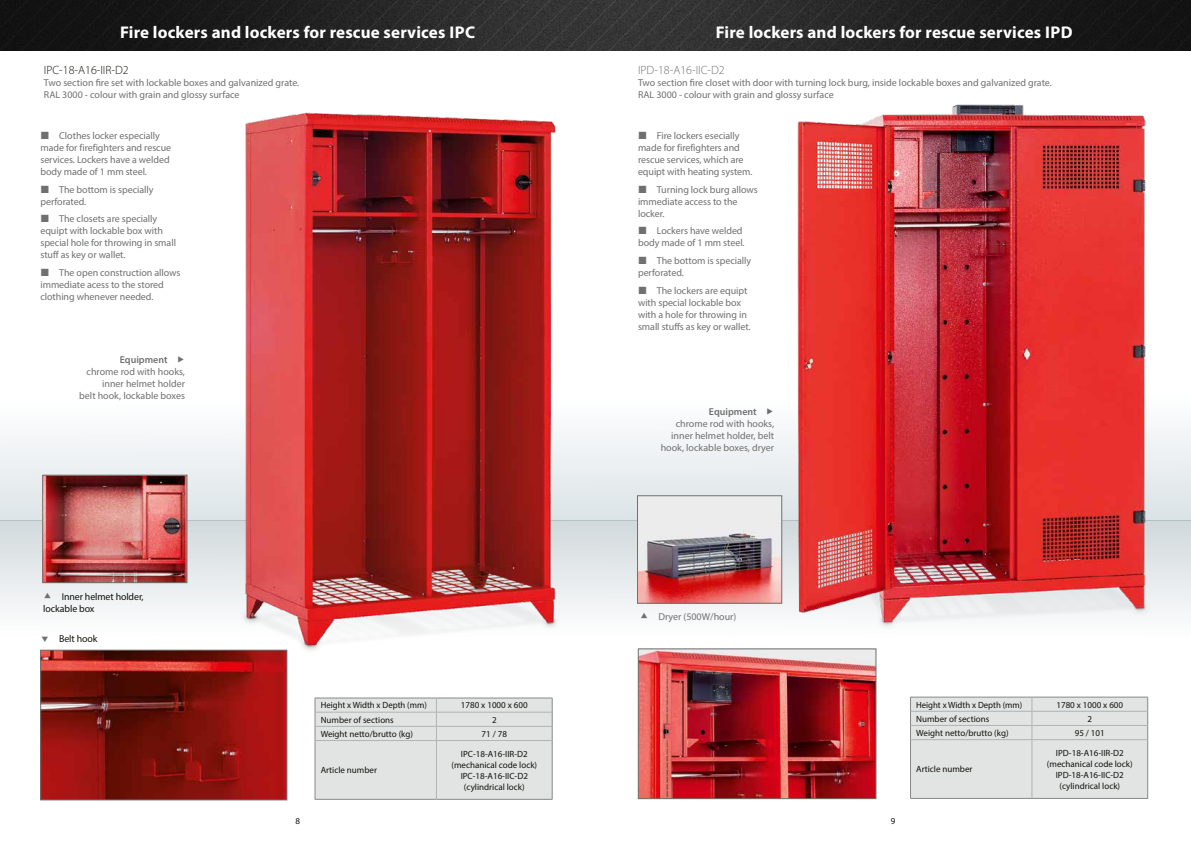
<style>
.page{position:relative;width:1191px;height:842px;background:#fff}
.page>*{position:absolute;margin:0;border:0;box-sizing:border-box;transform-origin:0 0}
.t1{font:700 17px "Myriad Pro";letter-spacing:.01em;color:#fff}
.t2{font:300 12px "Myriad Pro";color:#6f7070}
.t3{font:300 12px "Myriad Pro";color:#12120d}
.t4{font:10px/12px "Myriad Pro";letter-spacing:-.005em;color:#6f7070}
.t5{font:10px/12px "Myriad Pro";letter-spacing:-.01em;color:#12120d}
.t6{font:600 10px "Myriad Pro";color:#6f7070}
.t7{font:9px/10.8px "Myriad Pro";color:#12120d;text-align:center}
</style>
<div class="page">
<div style="left:0;top:381px;width:1191px;height:139px;background:linear-gradient(to bottom,#fff,#dde4e7)"></div>
<div style="left:0;top:520px;width:1191px;height:131px;background:linear-gradient(to bottom,#d2d9dc,#fff)"></div>
<img style="left:44px;top:477px;width:141px;height:104px">
<div style="left:42px;top:475px;width:145px;height:108px;border:1px solid #6f7070"></div>
<img style="left:640px;top:651px;width:234px;height:146px">
<div style="left:638px;top:649px;width:238px;height:150px;border:1px solid #6f7070"></div>
<img style="left:42px;top:652px;width:243px;height:146px">
<div style="left:40px;top:650px;width:247px;height:150px;border:1px solid #6f7070"></div>
<img style="left:639px;top:497px;width:141px;height:104px">
<div style="left:637px;top:495px;width:145px;height:108px;border:1px solid #6f7070"></div>
<img style="left:236px;top:112px;width:336px;height:549px">
<img style="left:783px;top:105px;width:387px;height:534px">
<img style="left:0;top:0;width:1191px;height:51px">
<hr style="left:910px;top:798px;width:122px;height:1px;background:#878988">
<hr style="left:1032px;top:798px;width:116px;height:1px;background:#878988">
<div style="left:910px;top:697px;width:238px;height:101px;background:#e2e3e3"></div>
<hr style="left:910px;top:739px;width:122px;height:1px;background:#b1b4b4">
<hr style="left:1031px;top:740px;width:1px;height:58px;background:#b1b4b4">
<hr style="left:1032px;top:711px;width:115px;height:1px;background:#b1b4b4">
<hr style="left:1032px;top:725px;width:115px;height:1px;background:#b1b4b4">
<hr style="left:1032px;top:739px;width:115px;height:1px;background:#b1b4b4">
<div style="left:315px;top:696px;width:241px;height:106px;background:linear-gradient(to right,#fff,#fff)"></div>
<hr style="left:315px;top:799px;width:121px;height:1px;background:#878988">
<hr style="left:436px;top:799px;width:116px;height:1px;background:#878988">
<div style="left:315px;top:698px;width:238px;height:101px;background:#e2e3e3"></div>
<hr style="left:315px;top:740px;width:122px;height:1px;background:#b1b4b4">
<hr style="left:436px;top:741px;width:1px;height:58px;background:#b1b4b4">
<hr style="left:437px;top:712px;width:115px;height:1px;background:#b1b4b4">
<hr style="left:437px;top:726px;width:115px;height:1px;background:#b1b4b4">
<hr style="left:437px;top:740px;width:115px;height:1px;background:#b1b4b4">
<svg style="left:45px;top:593px;width:6px;height:5px"></svg>
<svg style="left:42px;top:636px;width:6px;height:6px"></svg>
<svg style="left:641px;top:613px;width:6px;height:6px"></svg>
<svg style="left:767px;top:408px;width:6px;height:6px"></svg>
<h1 class="t1" style="left:120px;top:21px;width:357px">Fire lockers and lockers for rescue services IPC</h1>
<h1 class="t1" style="left:716px;top:21px;width:358px">Fire lockers and lockers for rescue services IPD</h1>
<p class="t3" style="left:44px;top:63px;width:86px">IPC-18-A16-IIR-D2</p>
<p class="t4" style="left:44px;top:77px;width:257px">Two section fire set with lockable boxes and galvanized grate.<br>RAL 3000 - colour with grain and glossy surface</p>
<p class="t4" style="left:40px;top:129px;width:132px;text-indent:19px">Clothes locker especially made for firefighters and rescue services. Lockers have a welded body made of 1 mm steel.</p>
<p class="t4" style="left:40px;top:183px;width:115px;text-indent:19px">The bottom is specially perforated.</p>
<p class="t4" style="left:40px;top:213px;width:137px;text-indent:19px">The closets are specially equipt with lockable box with special hole for throwing in small stuff as key or wallet.</p>
<p class="t4" style="left:40px;top:266px;width:142px;text-indent:19px">The open construction allows immediate acess to the stored clothing whenever needed.</p>
<p class="t6" style="left:120px;top:353px;width:49px">Equipment</p>
<p class="t4" style="left:79px;top:365px;width:107px;text-align:right">chrome rod with hooks, inner helmet holder<br>belt hook, lockable boxes</p>
<p class="t5" style="left:43px;top:590px;width:102px;text-indent:19px">Inner helmet holder, lockable box</p>
<p class="t5" style="left:59px;top:632px;width:40px">Belt hook</p>
<p class="t7" style="left:321px;top:700px;width:108px">Height x Width x Depth (mm)</p>
<p class="t7" style="left:461px;top:700px;width:68px">1780 x 1000 x 600</p>
<p class="t7" style="left:321px;top:714px;width:75px">Number of sections</p>
<p class="t7" style="left:492px;top:714px;width:6px">2</p>
<p class="t7" style="left:321px;top:728px;width:94px">Weight netto/brutto (kg)</p>
<p class="t7" style="left:481px;top:728px;width:27px">71 / 78</p>
<p class="t7" style="left:321px;top:765px;width:58px">Article number</p>
<p class="t7" style="left:451px;top:748px;width:87px">IPC-18-A16-IIR-D2 (mechanical code lock)<br>IPC-18-A16-IIC-D2 (cylindrical lock)</p>
<p class="t2" style="left:638px;top:63px;width:88px">IPD-18-A16-IIC-D2</p>
<p class="t4" style="left:638px;top:77px;width:415px">Two section fire closet with door with turning lock burg, inside lockable boxes and galvanized grate.<br>RAL 3000 - colour with grain and glossy surface</p>
<p class="t4" style="left:638px;top:129px;width:116px;text-indent:19px">Fire lockers esecially made for firefighters and rescue services, which are equipt with heating system.</p>
<p class="t4" style="left:638px;top:183px;width:121px;text-indent:19px">Turning lock burg allows immediate access to the locker.</p>
<p class="t4" style="left:638px;top:225px;width:108px;text-align:right">Lockers have welded body made of 1 mm steel.</p>
<p class="t4" style="left:638px;top:254px;width:115px;text-indent:19px">The bottom is specially perforated.</p>
<p class="t4" style="left:638px;top:284px;width:114px;text-indent:19px">The lockers are equipt with special lockable box with a hole for throwing in small stuffs as key or wallet.</p>
<p class="t6" style="left:709px;top:405px;width:49px">Equipment</p>
<p class="t4" style="left:660px;top:417px;width:115px;text-align:right">chrome rod with hooks, inner helmet holder, belt hook, lockable boxes, dryer</p>
<p class="t4" style="left:658px;top:611px;width:79px">Dryer (500W/hour)</p>
<p class="t7" style="left:916px;top:699px;width:108px">Height x Width x Depth (mm)</p>
<p class="t7" style="left:1056px;top:699px;width:68px">1780 x 1000 x 600</p>
<p class="t7" style="left:916px;top:713px;width:75px">Number of sections</p>
<p class="t7" style="left:1087px;top:713px;width:6px">2</p>
<p class="t7" style="left:916px;top:727px;width:94px">Weight netto/brutto (kg)</p>
<p class="t7" style="left:1074px;top:727px;width:31px">95 / 101</p>
<p class="t7" style="left:916px;top:764px;width:58px">Article number</p>
<p class="t7" style="left:1047px;top:748px;width:87px">IPD-18-A16-IIR-D2 (mechanical code lock)<br>IPD-18-A16-IIC-D2 (cylindrical lock)</p>
<p class="t7" style="left:295px;top:816px;width:6px">8</p>
<p class="t7" style="left:891px;top:816px;width:6px">9</p>
</div>
